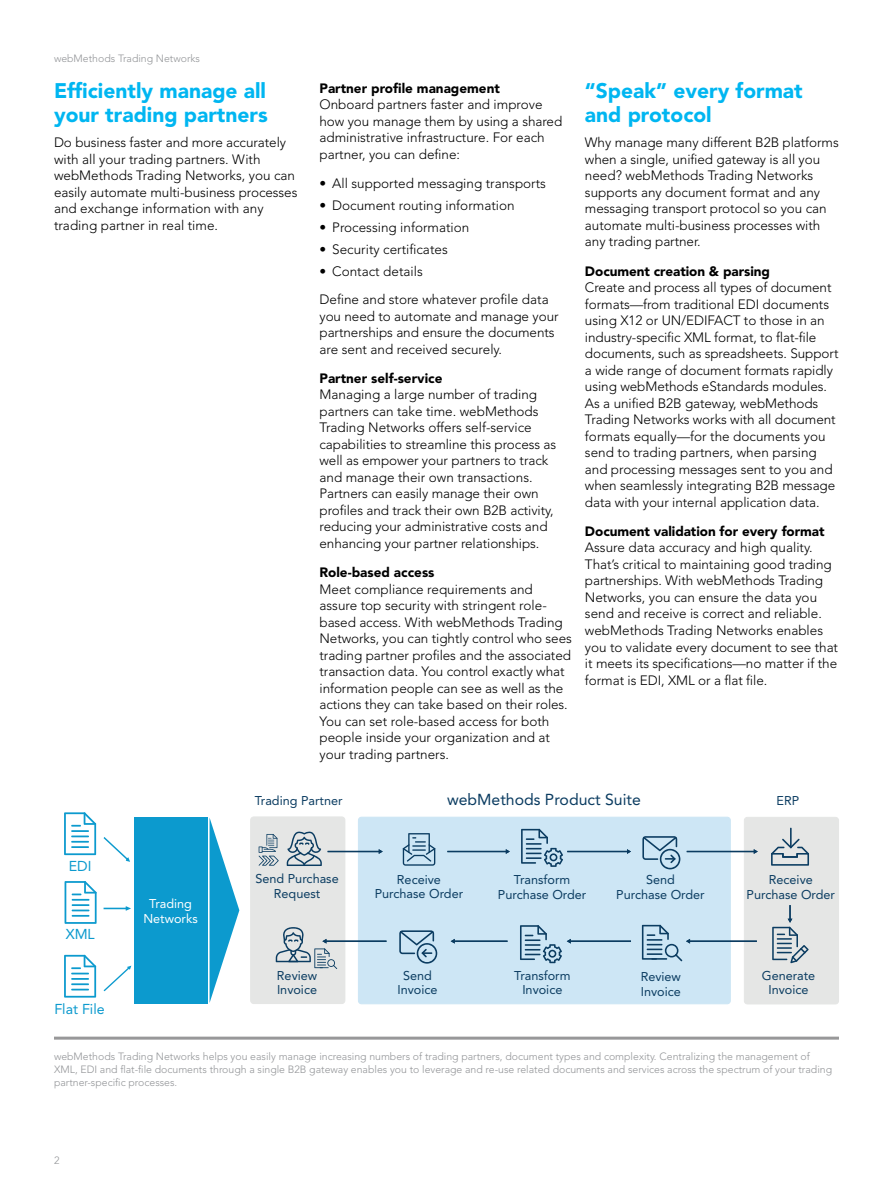
<style>
.page{position:relative;width:893px;height:1187px;background:#fff}
.page>*{position:absolute;margin:0;border:0;box-sizing:border-box;transform-origin:0 0}
.t1{font:900 21px/24px "Avenir LT Std";color:#00b6f1}
.t2{font:15.9px "Avenir LT Std";color:#0b3c61}
.t3{font:14.25px "Avenir LT Std";color:#0c9ace}
.t4{font:300 13.5px/16.5px "Avenir LT Std";letter-spacing:-.005em;color:#000}
.t5{font:900 13.5px "Avenir LT Std";letter-spacing:-.005em;color:#000}
.t6{font:12.6px/14.2px "Avenir LT Std";color:#0b3c61;text-align:center}
.t7{font:12.6px/15.1px "Avenir LT Std";color:#fff;text-align:center}
.t8{font:300 10.5px/12.8px "Avenir LT Std";color:#939598}
</style>
<div class="page">
<div style="left:251px;top:816px;width:94px;height:187px;background:#e5e6e5;border-radius:3px"></div>
<div style="left:250px;top:816px;width:95px;height:187px;border:1px solid #e5e6e5;border-radius:3px"></div>
<div style="left:744px;top:817px;width:94px;height:186px;background:#e5e6e5;border-radius:3px"></div>
<div style="left:744px;top:817px;width:95px;height:187px;border:1px solid #e5e6e5;border-radius:3px"></div>
<div style="left:358px;top:817px;width:372px;height:186px;background:#cde6f5;border-radius:3px"></div>
<div style="left:358px;top:817px;width:372px;height:186px;border:1px solid #cde6f5;border-radius:3px"></div>
<div style="left:134px;top:817px;width:73px;height:186px;background:#0c9ace"></div>
<svg style="left:104px;top:837px;width:26px;height:24px"></svg>
<svg style="left:104px;top:965px;width:27px;height:26px"></svg>
<svg style="left:104px;top:906px;width:27px;height:4px"></svg>
<hr style="left:567px;top:850px;width:61px;height:2px;background:#0b3c61">
<hr style="left:687px;top:850px;width:67px;height:2px;background:#0b3c61">
<hr style="left:328px;top:850px;width:51px;height:2px;background:#0b3c61">
<hr style="left:447px;top:850px;width:59px;height:2px;background:#0b3c61">
<hr style="left:689px;top:940px;width:68px;height:1px;background:#0b3c61">
<hr style="left:570px;top:940px;width:61px;height:1px;background:#0b3c61">
<hr style="left:454px;top:940px;width:54px;height:1px;background:#0b3c61">
<svg style="left:451px;top:939px;width:4px;height:4px"></svg>
<hr style="left:326px;top:940px;width:60px;height:1px;background:#0b3c61">
<svg style="left:210px;top:819px;width:29px;height:183px"></svg>
<svg style="left:287px;top:831px;width:35px;height:35px"></svg>
<svg style="left:403px;top:833px;width:32px;height:32px"></svg>
<svg style="left:642px;top:836px;width:38px;height:33px"></svg>
<svg style="left:399px;top:930px;width:38px;height:33px"></svg>
<svg style="left:64px;top:812px;width:32px;height:43px"></svg>
<svg style="left:521px;top:828px;width:42px;height:38px"></svg>
<svg style="left:520px;top:925px;width:51px;height:38px"></svg>
<svg style="left:642px;top:924px;width:48px;height:37px"></svg>
<svg style="left:276px;top:927px;width:61px;height:41px"></svg>
<svg style="left:65px;top:881px;width:32px;height:42px"></svg>
<svg style="left:64px;top:954px;width:32px;height:43px"></svg>
<svg style="left:259px;top:834px;width:20px;height:31px"></svg>
<hr style="left:790px;top:827px;width:2px;height:21px;background:#0b3c61">
<svg style="left:771px;top:838px;width:38px;height:27px"></svg>
<svg style="left:772px;top:905px;width:37px;height:58px"></svg>
<hr style="left:54px;top:1036px;width:785px;height:3px;background:#989899">
<p class="t8" style="left:54px;top:52px;width:148px">webMethods Trading Networks</p>
<h1 class="t1" style="left:54px;top:79px;width:215px">Efficiently manage all your trading partners</h1>
<p class="t4" style="left:54px;top:134px;width:245px">Do business faster and more accurately with all your trading partners. With webMethods Trading Networks, you can easily automate multi-business processes and exchange information with any trading partner in real time.</p>
<p class="t5" style="left:319px;top:80px;width:182px">Partner profile management</p>
<p class="t4" style="left:319px;top:96px;width:244px">Onboard partners faster and improve how you manage them by using a shared administrative infrastructure. For each partner, you can define:</p>
<p class="t4" style="left:319px;top:175px;width:228px">• All supported messaging transports</p>
<p class="t4" style="left:319px;top:197px;width:197px">• Document routing information</p>
<p class="t4" style="left:319px;top:219px;width:151px">• Processing information</p>
<p class="t4" style="left:319px;top:241px;width:130px">• Security certificates</p>
<p class="t4" style="left:319px;top:257px;width:231px;line-height:28px">• Contact details<br>Define and store whatever profile data</p>
<p class="t4" style="left:319px;top:308px;width:241px">you need to automate and manage your partnerships and ensure the documents are sent and received securely.</p>
<p class="t5" style="left:319px;top:370px;width:124px">Partner self-service</p>
<p class="t4" style="left:319px;top:386px;width:238px">Managing a large number of trading partners can take time. webMethods Trading Networks offers self-service capabilities to streamline this process as well as empower your partners to track and manage their own transactions.<br>Partners can easily manage their own profiles and track their own B2B activity, reducing your administrative costs and enhancing your partner relationships.</p>
<p class="t5" style="left:319px;top:564px;width:117px">Role-based access</p>
<p class="t4" style="left:319px;top:581px;width:254px">Meet compliance requirements and assure top security with stringent role&shy;based access. With webMethods Trading Networks, you can tightly control who sees trading partner profiles and the associated transaction data. You control exactly what information people can see as well as the actions they can take based on their roles.<br>You can set role-based access for both people inside your organization and at your trading partners.</p>
<h1 class="t1" style="left:585px;top:79px;width:219px">“Speak” every format and protocol</h1>
<p class="t4" style="left:585px;top:134px;width:255px">Why manage many different B2B platforms when a single, unified gateway is all you need? webMethods Trading Networks supports any document format and any messaging transport protocol so you can automate multi-business processes with any trading partner.</p>
<p class="t5" style="left:585px;top:263px;width:186px">Document creation &amp; parsing</p>
<p class="t4" style="left:585px;top:279px;width:255px">Create and process all types of document formats—from traditional EDI documents using X12 or UN/EDIFACT to those in an industry-specific XML format, to flat-file documents, such as spreadsheets. Support a wide range of document formats rapidly using webMethods eStandards modules.<br>As a unified B2B gateway, webMethods Trading Networks works with all document formats equally—for the documents you send to trading partners, when parsing and processing messages sent to you and when seamlessly integrating B2B message data with your internal application data.</p>
<p class="t5" style="left:585px;top:523px;width:241px">Document validation for every format</p>
<p class="t4" style="left:585px;top:539px;width:255px">Assure data accuracy and high quality.<br>That’s critical to maintaining good trading partnerships. With webMethods Trading Networks, you can ensure the data you send and receive is correct and reliable. webMethods Trading Networks enables you to validate every document to see that it meets its specifications—no matter if the format is EDI, XML or a flat file.</p>
<p class="t3" style="left:69px;top:857px;width:24px">EDI</p>
<p class="t3" style="left:66px;top:925px;width:31px">XML</p>
<p class="t3" style="left:54px;top:1001px;width:52px">Flat File</p>
<p class="t7" style="left:143px;top:895px;width:56px">Trading<br>Networks</p>
<p class="t6" style="left:255px;top:793px;width:89px">Trading Partner</p>
<p class="t2" style="left:447px;top:790px;width:195px">webMethods Product Suite</p>
<p class="t6" style="left:777px;top:793px;width:24px">ERP</p>
<p class="t6" style="left:255px;top:871px;width:85px">Send Purchase<br>Request</p>
<p class="t6" style="left:375px;top:872px;width:90px">Receive<br>Purchase Order</p>
<p class="t6" style="left:498px;top:872px;width:90px">Transform<br>Purchase Order</p>
<p class="t6" style="left:616px;top:872px;width:90px">Send<br>Purchase Order</p>
<p class="t6" style="left:746px;top:872px;width:90px">Receive<br>Purchase Order</p>
<p class="t6" style="left:277px;top:968px;width:42px;text-align:left">Review<br>Invoice</p>
<p class="t6" style="left:398px;top:968px;width:42px">Send<br>Invoice</p>
<p class="t6" style="left:514px;top:968px;width:58px">Transform<br>Invoice</p>
<p class="t6" style="left:641px;top:970px;width:42px;text-align:left">Review<br>Invoice</p>
<p class="t6" style="left:762px;top:968px;width:55px">Generate<br>Invoice</p>
<p class="t8" style="left:54px;top:1049px;width:780px">webMethods Trading Networks helps you easily manage increasing numbers of trading partners, document types and complexity. Centralizing the management of<br>XML, EDI and flat-file documents through a single B2B gateway enables you to leverage and re-use related documents and services across the spectrum of your trading partner-specific processes.</p>
<p class="t8" style="left:54px;top:1153px;width:7px">2</p>
</div>
